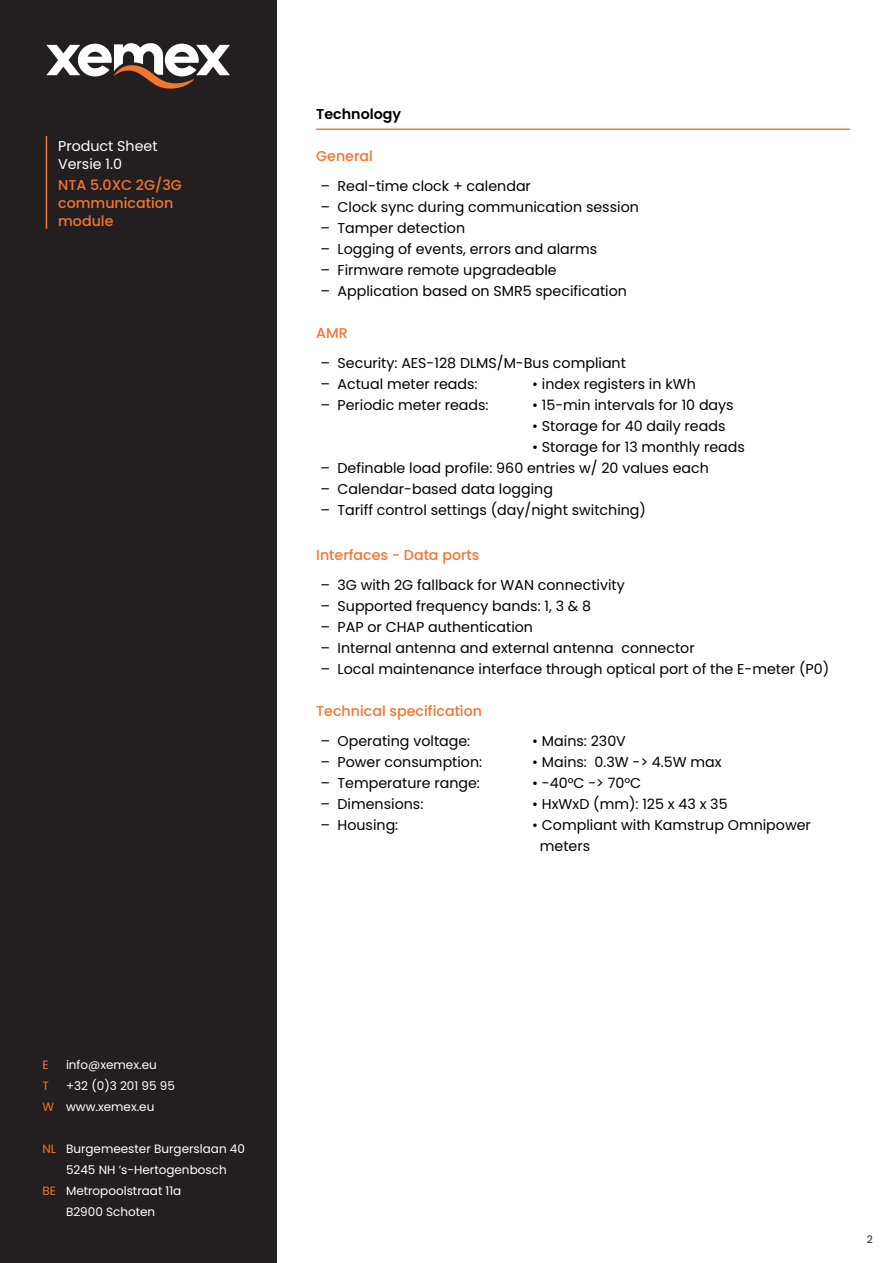
<style>
.page{position:relative;width:893px;height:1263px;background:#fff}
.page>*{position:absolute;margin:0;border:0;box-sizing:border-box;transform-origin:0 0}
.t1{font:14.25px/21px "Poppins";color:#000}
.t2{font:500 14.25px/18px "Poppins";color:#f37531}
.t3{font:14.25px/18px "Poppins";color:#fff}
.t4{font:600 14.25px "Poppins";color:#000}
.t5{font:12px/21px "Poppins";color:#fff}
.t6{font:12px/21px "Poppins";color:#f37531}
.t7{font:10.5px "Poppins";color:#231f20}
</style>
<div class="page">
<div style="left:0;top:0;width:276px;height:1263px;background:#231f20"></div>
<svg style="left:46px;top:43px;width:184px;height:46px"></svg>
<hr style="left:46px;top:136px;width:1px;height:93px;background:#f37531">
<hr style="left:316px;top:128px;width:534px;height:2px;background:#f37531">
<p class="t3" style="left:58px;top:137px;width:101px">Product Sheet<br>Versie 1.0</p>
<p class="t2" style="left:58px;top:176px;width:125px">NTA 5.0XC 2G/3G communication module</p>
<p class="t4" style="left:316px;top:106px;width:86px">Technology</p>
<p class="t2" style="left:316px;top:147px;width:58px">General</p>
<p class="t1" style="left:320px;top:176px;width:212px">– Real-time clock + calendar</p>
<p class="t1" style="left:320px;top:197px;width:320px">– Clock sync during communication session</p>
<p class="t1" style="left:320px;top:218px;width:146px">– Tamper detection</p>
<p class="t1" style="left:320px;top:239px;width:278px">– Logging of events, errors and alarms</p>
<p class="t1" style="left:320px;top:260px;width:238px">– Firmware remote upgradeable</p>
<p class="t1" style="left:320px;top:281px;width:308px">– Application based on SMR5 specification</p>
<p class="t2" style="left:316px;top:324px;width:33px">AMR</p>
<p class="t1" style="left:320px;top:353px;width:307px">– Security: AES-128 DLMS/M-Bus compliant</p>
<p class="t1" style="left:320px;top:374px;width:159px">– Actual meter reads:</p>
<p class="t1" style="left:532px;top:374px;width:165px">• index registers in kWh</p>
<p class="t1" style="left:320px;top:395px;width:170px">– Periodic meter reads:</p>
<p class="t1" style="left:532px;top:395px;width:203px">• 15-min intervals for 10 days</p>
<p class="t1" style="left:532px;top:416px;width:195px">• Storage for 40 daily reads</p>
<p class="t1" style="left:532px;top:437px;width:214px">• Storage for 13 monthly reads</p>
<p class="t1" style="left:320px;top:458px;width:390px">– Definable load profile: 960 entries w/ 20 values each</p>
<p class="t1" style="left:320px;top:479px;width:234px">– Calendar-based data logging</p>
<p class="t1" style="left:320px;top:500px;width:327px">– Tariff control settings (day/night switching)</p>
<p class="t2" style="left:316px;top:546px;width:165px">Interfaces - Data ports</p>
<p class="t1" style="left:320px;top:575px;width:306px">– 3G with 2G fallback for WAN connectivity</p>
<p class="t1" style="left:320px;top:596px;width:272px">– Supported frequency bands: 1, 3 &amp; 8</p>
<p class="t1" style="left:320px;top:617px;width:214px">– PAP or CHAP authentication</p>
<p class="t1" style="left:320px;top:638px;width:376px">– Internal antenna and external antenna connector</p>
<p class="t1" style="left:320px;top:659px;width:510px">– Local maintenance interface through optical port of the E-meter (P0)</p>
<p class="t2" style="left:316px;top:702px;width:167px">Technical specification</p>
<p class="t1" style="left:320px;top:731px;width:151px">– Operating voltage:</p>
<p class="t1" style="left:532px;top:731px;width:95px">• Mains: 230V</p>
<p class="t1" style="left:320px;top:752px;width:163px">– Power consumption:</p>
<p class="t1" style="left:532px;top:752px;width:191px">• Mains: 0.3W -&gt; 4.5W max</p>
<p class="t1" style="left:320px;top:773px;width:161px">– Temperature range:</p>
<p class="t1" style="left:532px;top:773px;width:110px">• -40°C -&gt; 70°C</p>
<p class="t1" style="left:320px;top:794px;width:104px">– Dimensions:</p>
<p class="t1" style="left:532px;top:794px;width:197px">• HxWxD (mm): 125 x 43 x 35</p>
<p class="t1" style="left:320px;top:815px;width:79px">– Housing:</p>
<p class="t1" style="left:540px;top:815px;width:272px;text-indent:-8px">• Compliant with Kamstrup Omnipower meters</p>
<p class="t6" style="left:42px;top:1054px;width:13px">E<br>T<br>W</p>
<p class="t6" style="left:42px;top:1138px;width:15px">NL</p>
<p class="t6" style="left:42px;top:1180px;width:15px">BE</p>
<p class="t5" style="left:66px;top:1054px;width:110px">info@xemex.eu +32 (0)3 201 95 95 www.xemex.eu</p>
<p class="t5" style="left:66px;top:1138px;width:181px">Burgemeester Burgerslaan 40<br>5245 NH ’s-Hertogenbosch<br>Metropoolstraat 11a<br>B2900 Schoten</p>
<p class="t7" style="left:867px;top:1233px;width:8px">2</p>
</div>
